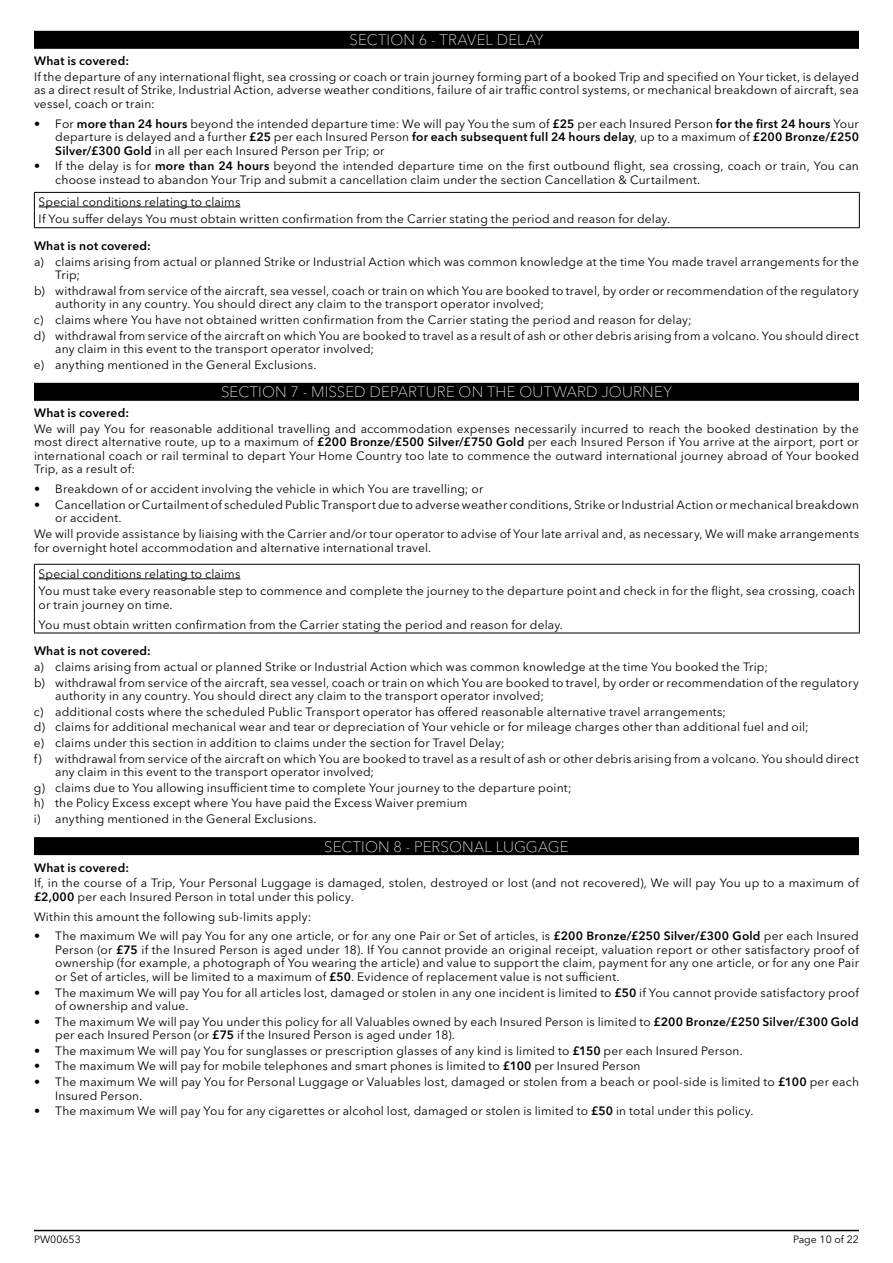
<style>
.page{position:relative;width:893px;height:1263px;background:#fff}
.page>*{position:absolute;margin:0;border:0;box-sizing:border-box;transform-origin:0 0}
.t1{font:100 15px "Avenir Next W1 G";letter-spacing:.01em;color:#fff}
.t2{font:12px/13.5px "Avenir Next W1 G";letter-spacing:.015em;color:#000}
.t3{font:600 12px "Avenir Next W1 G";letter-spacing:.02em;color:#000}
.t4{font:10.5px "Avenir Next W1 G";color:#000}
.s1{font-weight:600}
</style>
<div class="page">
<hr style="left:34px;top:1230px;width:825px;height:1px;background:#000">
<div style="left:34px;top:31px;width:825px;height:18px;background:#000"></div>
<div style="left:34px;top:383px;width:825px;height:18px;background:#000"></div>
<div style="left:34px;top:837px;width:825px;height:18px;background:#000"></div>
<hr style="left:34px;top:192px;width:826px;height:1px;background:#000">
<hr style="left:34px;top:193px;width:1px;height:34px;background:#000">
<hr style="left:859px;top:193px;width:1px;height:34px;background:#000">
<hr style="left:34px;top:227px;width:826px;height:1px;background:#000">
<hr style="left:39px;top:207px;width:201px;height:1px;background:#000">
<hr style="left:34px;top:564px;width:826px;height:1px;background:#000">
<hr style="left:34px;top:565px;width:1px;height:68px;background:#000">
<hr style="left:859px;top:565px;width:1px;height:68px;background:#000">
<hr style="left:34px;top:633px;width:826px;height:1px;background:#000">
<hr style="left:39px;top:578px;width:201px;height:1px;background:#000">
<p class="t1" style="left:350px;top:31px;width:195px">SECTION 6 - TRAVEL DELAY</p>
<p class="t3" style="left:34px;top:54px;width:97px">What is covered:</p>
<p class="t2" style="left:34px;top:70px;width:826px;text-align:justify">If the departure of any international flight, sea crossing or coach or train journey forming part of a booked Trip and specified on Your ticket, is delayed as a direct result of Strike, Industrial Action, adverse weather conditions, failure of air traffic control systems, or mechanical breakdown of aircraft, sea vessel, coach or train:</p>
<p class="t2" style="left:55px;top:117px;width:805px;text-align:justify;text-indent:-21px">• For <span class="s1">more than 24 hours</span> beyond the intended departure time: We will pay You the sum of <span class="s1">£25</span> per each Insured Person <span class="s1">for the first 24 hours</span> Your departure is delayed and a further <span class="s1">£25</span> per each Insured Person <span class="s1">for each subsequent full 24 hours delay</span>, up to a maximum of <span class="s1">£200 Bronze/£250<br>Silver/£300 Gold</span> in all per each Insured Person per Trip; or</p>
<p class="t2" style="left:55px;top:159px;width:805px;text-indent:-21px">• If the delay is for <span class="s1">more than 24 hours</span> beyond the intended departure time on the first outbound flight, sea crossing, coach or train, You can choose instead to abandon Your Trip and submit a cancellation claim under the section Cancellation &amp; Curtailment.</p>
<p class="t2" style="left:39px;top:193px;width:633px;line-height:17.7px">Special conditions relating to claims<br>If You suffer delays You must obtain written confirmation from the Carrier stating the period and reason for delay.</p>
<p class="t3" style="left:34px;top:239px;width:118px">What is not covered:</p>
<p class="t2" style="left:55px;top:255px;width:805px;text-indent:-21px">a) claims arising from actual or planned Strike or Industrial Action which was common knowledge at the time You made travel arrangements for the<br>Trip;</p>
<p class="t2" style="left:55px;top:284px;width:805px;text-indent:-21px">b) withdrawal from service of the aircraft, sea vessel, coach or train on which You are booked to travel, by order or recommendation of the regulatory authority in any country. You should direct any claim to the transport operator involved;</p>
<p class="t2" style="left:34px;top:312px;width:826px;line-height:15.6px">c) claims where You have not obtained written confirmation from the Carrier stating the period and reason for delay;<br>d) withdrawal from service of the aircraft on which You are booked to travel as a result of ash or other debris arising from a volcano. You should direct</p>
<p class="t2" style="left:34px;top:341px;width:342px;line-height:15.6px;text-indent:21px">any claim in this event to the transport operator involved; e) anything mentioned in the General Exclusions.</p>
<p class="t1" style="left:221px;top:383px;width:452px">SECTION 7 - MISSED DEPARTURE ON THE OUTWARD JOURNEY</p>
<p class="t3" style="left:34px;top:406px;width:97px">What is covered:</p>
<p class="t2" style="left:34px;top:422px;width:826px;text-align:justify">We will pay You for reasonable additional travelling and accommodation expenses necessarily incurred to reach the booked destination by the most direct alternative route, up to a maximum of <span class="s1">£200 Bronze/£500 Silver/£750 Gold</span> per each Insured Person if You arrive at the airport, port or international coach or rail terminal to depart Your Home Country too late to commence the outward international journey abroad of Your booked Trip, as a result of:</p>
<p class="t2" style="left:34px;top:482px;width:451px">• Breakdown of or accident involving the vehicle in which You are travelling; or</p>
<p class="t2" style="left:55px;top:498px;width:805px;text-indent:-21px">• Cancellation or Curtailment of scheduled Public Transport due to adverse weather conditions, Strike or Industrial Action or mechanical breakdown or accident.</p>
<p class="t2" style="left:34px;top:527px;width:826px">We will provide assistance by liaising with the Carrier and/or tour operator to advise of Your late arrival and, as necessary, We will make arrangements for overnight hotel accommodation and alternative international travel.</p>
<p class="t2" style="left:39px;top:565px;width:818px;line-height:17.7px">Special conditions relating to claims<br>You must take every reasonable step to commence and complete the journey to the departure point and check in for the flight, sea crossing, coach</p>
<p class="t2" style="left:39px;top:595px;width:526px;line-height:20px">or train journey on time.<br>You must obtain written confirmation from the Carrier stating the period and reason for delay.</p>
<p class="t3" style="left:34px;top:644px;width:118px">What is not covered:</p>
<p class="t2" style="left:34px;top:659px;width:826px;line-height:15.6px">a) claims arising from actual or planned Strike or Industrial Action which was common knowledge at the time You booked the Trip;<br>b) withdrawal from service of the aircraft, sea vessel, coach or train on which You are booked to travel, by order or recommendation of the regulatory</p>
<p class="t2" style="left:34px;top:688px;width:826px;line-height:15.6px;text-indent:21px">authority in any country. You should direct any claim to the transport operator involved;<br>c) additional costs where the scheduled Public Transport operator has offered reasonable alternative travel arrangements;<br>d) claims for additional mechanical wear and tear or depreciation of Your vehicle or for mileage charges other than additional fuel and oil;<br>e) claims under this section in addition to claims under the section for Travel Delay;<br>f) withdrawal from service of the aircraft on which You are booked to travel as a result of ash or other debris arising from a volcano. You should direct</p>
<p class="t2" style="left:34px;top:764px;width:539px;line-height:15.6px;text-indent:21px">any claim in this event to the transport operator involved;<br>g) claims due to You allowing insufficient time to complete Your journey to the departure point; h) the Policy Excess except where You have paid the Excess Waiver premium<br>i) anything mentioned in the General Exclusions.</p>
<p class="t1" style="left:324px;top:837px;width:246px">SECTION 8 - PERSONAL LUGGAGE</p>
<p class="t3" style="left:34px;top:860px;width:97px">What is covered:</p>
<p class="t2" style="left:34px;top:876px;width:826px">If, in the course of a Trip, Your Personal Luggage is damaged, stolen, destroyed or lost (and not recovered), We will pay You up to a maximum of <span class="s1">£2,000</span> per each Insured Person in total under this policy.</p>
<p class="t2" style="left:34px;top:910px;width:279px">Within this amount the following sub-limits apply:</p>
<p class="t2" style="left:55px;top:929px;width:805px;text-align:justify;text-indent:-21px">• The maximum We will pay You for any one article, or for any one Pair or Set of articles, is <span class="s1">£200 Bronze/£250 Silver/£300 Gold</span> per each Insured Person (or <span class="s1">£75</span> if the Insured Person is aged under 18). If You cannot provide an original receipt, valuation report or other satisfactory proof of ownership (for example, a photograph of You wearing the article) and value to support the claim, payment for any one article, or for any one Pair or Set of articles, will be limited to a maximum of <span class="s1">£50</span>. Evidence of replacement value is not sufficient.</p>
<p class="t2" style="left:55px;top:986px;width:805px;text-indent:-21px">• The maximum We will pay You for all articles lost, damaged or stolen in any one incident is limited to <span class="s1">£50</span> if You cannot provide satisfactory proof of ownership and value.</p>
<p class="t2" style="left:55px;top:1015px;width:805px;text-indent:-21px">• The maximum We will pay You under this policy for all Valuables owned by each Insured Person is limited to <span class="s1">£200 Bronze/£250 Silver/£300 Gold </span>per each Insured Person (or <span class="s1">£75</span> if the Insured Person is aged under 18).</p>
<p class="t2" style="left:34px;top:1044px;width:710px">• The maximum We will pay You for sunglasses or prescription glasses of any kind is limited to <span class="s1">£150</span> per each Insured Person.</p>
<p class="t2" style="left:34px;top:1059px;width:608px">• The maximum We will pay for mobile telephones and smart phones is limited to <span class="s1">£100</span> per Insured Person</p>
<p class="t2" style="left:55px;top:1075px;width:805px;text-indent:-21px">• The maximum We will pay You for Personal Luggage or Valuables lost, damaged or stolen from a beach or pool-side is limited to <span class="s1">£100</span> per each<br>Insured Person.</p>
<p class="t2" style="left:34px;top:1104px;width:721px">• The maximum We will pay You for any cigarettes or alcohol lost, damaged or stolen is limited to <span class="s1">£50</span> in total under this policy.</p>
<p class="t4" style="left:34px;top:1233px;width:48px">PW00653</p>
<p class="t4" style="left:793px;top:1233px;width:67px">Page 10 of 22</p>
</div>
